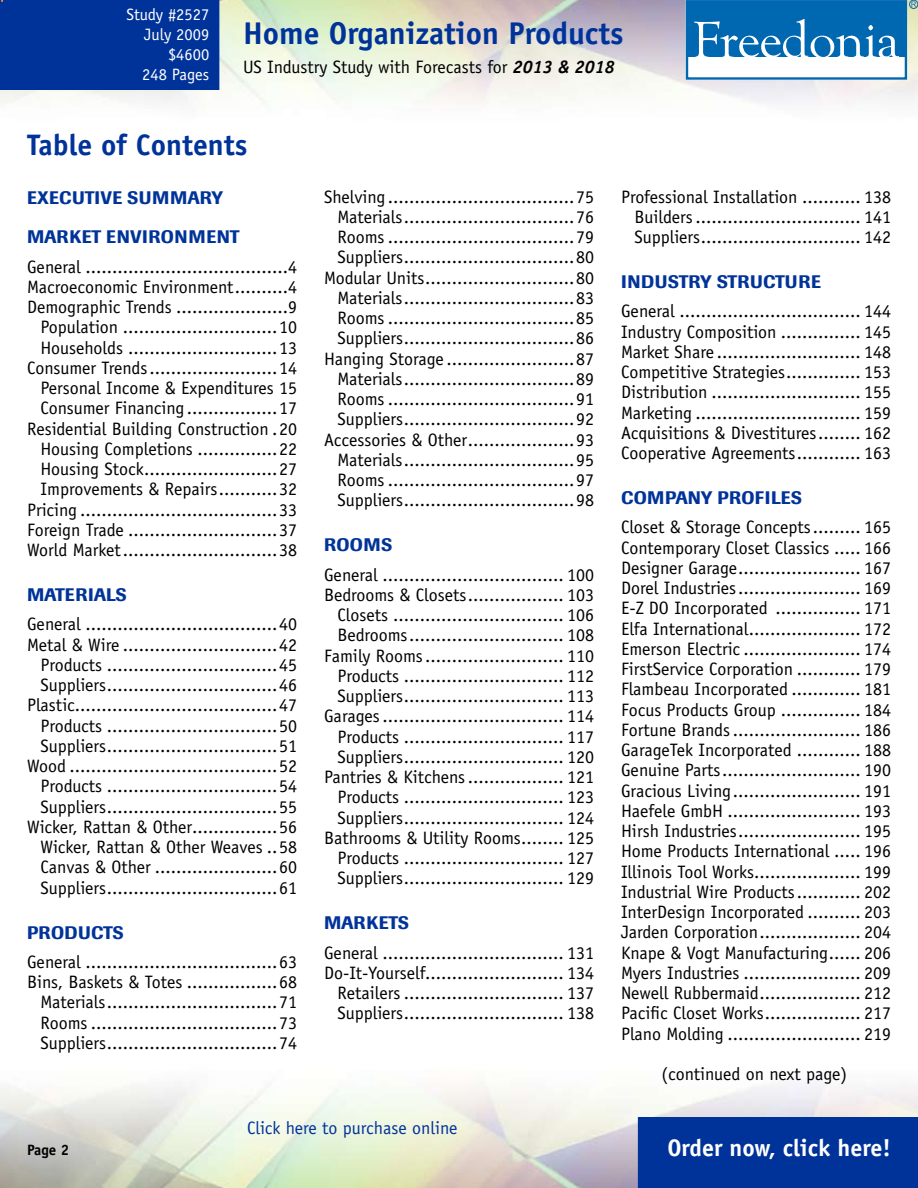
<style>
.page{position:relative;width:918px;height:1188px;background:#fff}
.page>*{position:absolute;margin:0;border:0;box-sizing:border-box;transform-origin:0 0}
.t1{font:700 31.5px "Officina Sans";color:#039}
.t2{font:700 29.7px "Officina Sans";color:#039}
.t3{font:700 24px "Officina Sans";color:#fff}
.t4{font:18px/20.2px "Officina Sans";color:#000;text-align:right}
.t5{font:500 18px "Imago";letter-spacing:.02em;color:#039}
.t6{font:18px "Officina Sans";color:#039}
.t7{font:16.5px/19.8px "Officina Sans";color:#fff;text-align:right}
.t8{font:700 15px "Officina Sans";color:#000}
.s1{font-weight:700;font-style:italic}
</style>
<div class="page">
<div style="left:638px;top:1117px;width:280px;height:71px;background:#039"></div>
<div style="left:686px;top:0;width:221px;height:80px;border:2px solid #0067b1"></div>
<div style="left:687px;top:1px;width:218px;height:56px;background:#0067b1"></div>
<svg style="left:694px;top:19px;width:205px;height:38px"></svg>
<div style="left:909px;top:0;width:9px;height:9px;border:1px solid #0067b1;border-radius:50%"></div>
<svg style="left:911px;top:2px;width:5px;height:5px"></svg>
<div style="left:0;top:0;width:219px;height:90px;background:#039"></div>
<p class="t7" style="left:126px;top:5px;width:84px">Study #2527<br>July 2009 $4600<br>248 Pages</p>
<h1 class="t1" style="left:243px;top:13px;width:382px">Home Organization Products</h1>
<p class="t4" style="left:243px;top:57px;width:373px">US Industry Study with Forecasts for <span class="s1">2013 &amp; 2018</span></p>
<h2 class="t2" style="left:27px;top:127px;width:222px">Table of Contents</h2>
<p class="t5" style="left:27px;top:186px;width:198px">EXECUTIVE SUMMARY</p>
<p class="t5" style="left:27px;top:226px;width:214px">MARKET ENVIRONMENT</p>
<p class="t4" style="left:27px;top:256px;width:271px">General ......................................4<br>Macroeconomic Environment..........4<br>Demographic Trends .....................9<br>Population .............................10<br>Households ............................13<br>Consumer Trends........................14<br>Personal Income &amp; Expenditures 15<br>Consumer Financing .................17<br>Residential Building Construction .20<br>Housing Completions ...............22<br>Housing Stock.........................27<br>Improvements &amp; Repairs...........32<br>Pricing .....................................33<br>Foreign Trade ............................37<br>World Market.............................38</p>
<p class="t5" style="left:27px;top:584px;width:14px">MAT</p>
<p class="t5" style="left:65px;top:584px;width:63px">ERIALS</p>
<p class="t4" style="left:27px;top:614px;width:271px">General ....................................40<br>Metal &amp; Wire .............................42<br>Products ................................45<br>Suppliers................................46<br>Plastic......................................47<br>Products ................................50<br>Suppliers................................51<br>Wood .......................................52<br>Products ................................54<br>Suppliers................................55<br>Wicker, Rattan &amp; Other................56<br>Wicker, Rattan &amp; Other Weaves ..58<br>Canvas &amp; Other .......................60<br>Suppliers................................61</p>
<p class="t5" style="left:27px;top:921px;width:64px">PRODUCT</p>
<p class="t5" style="left:113px;top:921px;width:13px">S</p>
<p class="t4" style="left:27px;top:952px;width:271px">General ....................................63<br>Bins, Baskets &amp; Totes .................68<br>Materials................................71<br>Rooms ...................................73<br>Suppliers................................74</p>
<p class="t4" style="left:324px;top:186px;width:271px">Shelving ...................................75<br>Materials................................76<br>Rooms ...................................79<br>Suppliers................................80<br>Modular Units............................80<br>Materials................................83<br>Rooms ...................................85<br>Suppliers................................86<br>Hanging Storage ........................87<br>Materials................................89<br>Rooms ...................................91<br>Suppliers................................92<br>Accessories &amp; Other....................93<br>Materials................................95<br>Rooms ...................................97<br>Suppliers................................98</p>
<p class="t5" style="left:324px;top:534px;width:15px">ROOM</p>
<p class="t5" style="left:381px;top:534px;width:13px">S</p>
<p class="t4" style="left:324px;top:564px;width:271px">General .................................. 100<br>Bedrooms &amp; Closets.................. 103<br>Closets ................................ 106<br>Bedrooms............................. 108<br>Family Rooms.......................... 110<br>Products .............................. 112<br>Suppliers.............................. 113<br>Garages .................................. 114<br>Products .............................. 117<br>Suppliers.............................. 120<br>Pantries &amp; Kitchens.................. 121<br>Products .............................. 123<br>Suppliers.............................. 124<br>Bathrooms &amp; Utility Rooms........ 125<br>Products .............................. 127<br>Suppliers.............................. 129</p>
<p class="t5" style="left:324px;top:912px;width:15px">MARK</p>
<p class="t5" style="left:379px;top:912px;width:32px">ETS</p>
<p class="t4" style="left:324px;top:942px;width:271px">General .................................. 131<br>Do-It-Yourself.......................... 134<br>Retailers .............................. 137<br>Suppliers.............................. 138</p>
<p class="t4" style="left:634px;top:186px;width:258px;text-align:justify;text-indent:-14px">Professional Installation ........... 138<br>Builders............................... 141<br>Suppliers.............................. 142</p>
<p class="t5" style="left:621px;top:271px;width:70px">IN DUSTRY</p>
<p class="t5" style="left:717px;top:271px;width:24px">STRUCTUR</p>
<p class="t5" style="left:811px;top:271px;width:11px">E</p>
<p class="t4" style="left:621px;top:301px;width:271px;text-align:justify">General .................................. 144<br>Industry Composition ............... 145<br>Market Share ........................... 148<br>Competitive Strategies.............. 153<br>Distribution ............................ 155<br>Marketing ............................... 159<br>Acquisitions &amp; Divestitures........ 162<br>Cooperative Agreements............ 163</p>
<p class="t5" style="left:621px;top:487px;width:161px">COMPANY PROFILES</p>
<p class="t4" style="left:621px;top:517px;width:271px;text-align:justify">Closet &amp; Storage Concepts......... 165<br>Contemporary Closet Classics ..... 166<br>Designer Garage....................... 167<br>Dorel Industries....................... 169<br>E-Z DO Incorporated ................ 171<br>Elfa International..................... 172<br>Emerson Electric ...................... 174<br>FirstService Corporation ............ 179<br>Flambeau Incorporated ............. 181<br>Focus Products Group ............... 184<br>Fortune Brands ........................ 186<br>GarageTek Incorporated ............ 188<br>Genuine Parts.......................... 190<br>Gracious Living........................ 191<br>Haefele GmbH ......................... 193<br>Hirsh Industries....................... 195<br>Home Products International ..... 196<br>Illinois Tool Works.................... 199<br>Industrial Wire Products............ 202<br>InterDesign Incorporated .......... 203<br>Jarden Corporation................... 204<br>Knape &amp; Vogt Manufacturing...... 206<br>Myers Industries ...................... 209<br>Newell Rubbermaid................... 212<br>Pacific Closet Works.................. 217<br>Plano Molding ......................... 219</p>
<p class="t4" style="left:662px;top:1064px;width:187px">(continued on next page)</p>
<p class="t6" style="left:247px;top:1117px;width:212px">Click here to purchase online</p>
<p class="t8" style="left:27px;top:1140px;width:31px">Page</p>
<h3 class="t3" style="left:667px;top:1133px;width:225px">Order now, click here!</h3>
</div>
